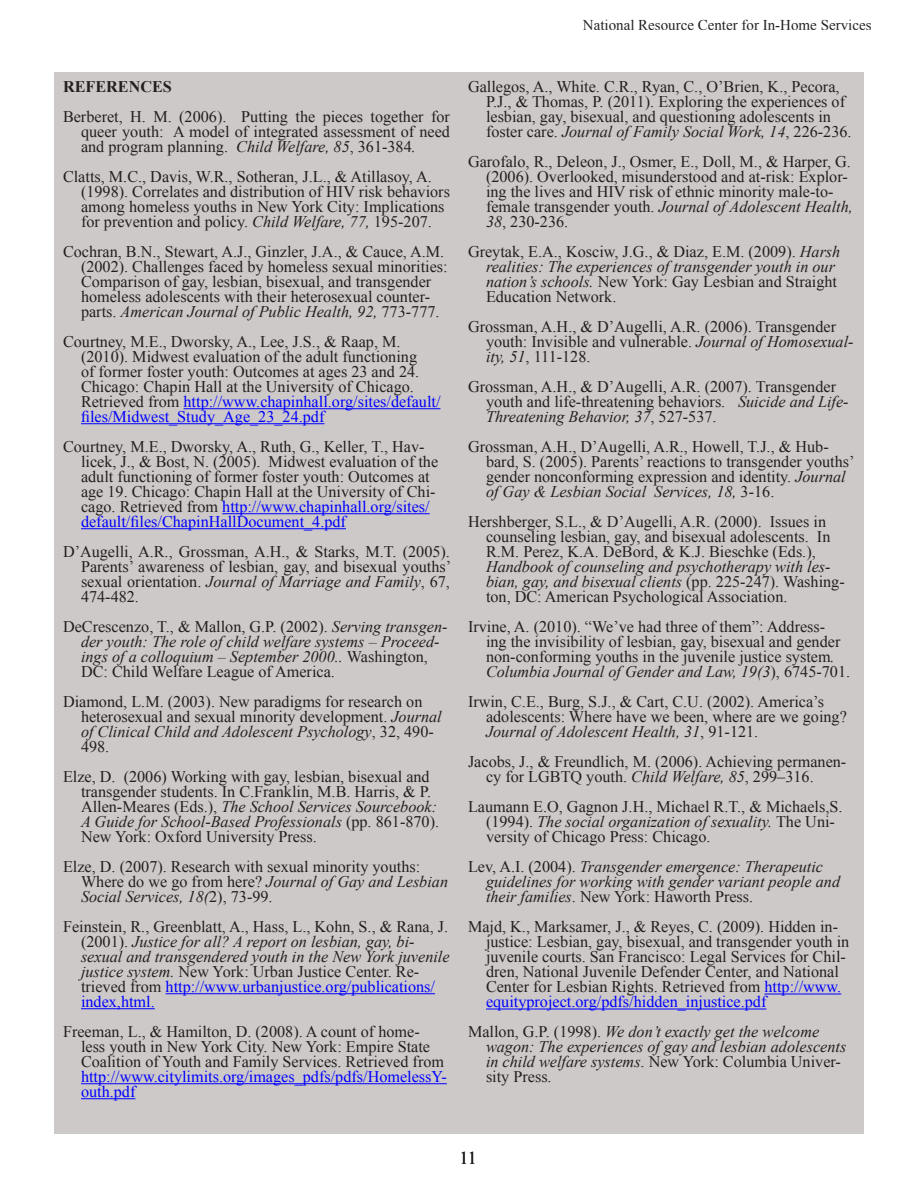
<style>
.page{position:relative;width:918px;height:1188px;background:#fff}
.page>*{position:absolute;margin:0;border:0;box-sizing:border-box;transform-origin:0 0}
.t1{font:18px "Times New Roman";color:#231f20}
.Body_Text{font:16.2px/15px "Times New Roman";color:#231f20}
.t2{font:italic 16.2px/15px "Times New Roman";color:#231f20}
.t3{font:700 16.2px "Times New Roman";color:#231f20}
.t4{font:15px "Times New Roman";color:#231f20}
.s1{font-style:italic}
.s2{color:#00f}
.s3{font-style:normal}
</style>
<div class="page">
<div style="left:54px;top:72px;width:810px;height:1062px;background:#cdc9c8"></div>
<hr style="left:184px;top:408px;width:256px;height:1px;background:#00f">
<hr style="left:81px;top:423px;width:243px;height:1px;background:#00f">
<hr style="left:222px;top:513px;width:208px;height:1px;background:#00f">
<hr style="left:81px;top:528px;width:265px;height:1px;background:#00f">
<hr style="left:166px;top:993px;width:269px;height:1px;background:#00f">
<hr style="left:81px;top:1008px;width:74px;height:1px;background:#00f">
<hr style="left:81px;top:1083px;width:366px;height:1px;background:#00f">
<hr style="left:81px;top:1098px;width:54px;height:1px;background:#00f">
<hr style="left:764px;top:994px;width:77px;height:1px;background:#00f">
<hr style="left:486px;top:1009px;width:280px;height:1px;background:#00f">
<p class="t4" style="left:583px;top:15px;width:290px">National Resource Center for In-Home Services</p>
<p class="t3" style="left:63px;top:75px;width:110px">REFERENCES</p>
<p class="Body_Text" style="left:81px;top:109px;width:371px;text-align:justify;text-indent:-18px">Berberet, H. M. (2006). Putting the pieces together for queer youth: A model of integrated assessment of need and program planning. <span class="s1">Child Welfare, 85</span>, 361-384<span class="s1">.</span></p>
<p class="Body_Text" style="left:81px;top:169px;width:370px;text-indent:-18px">Clatts, M.C., Davis, W.R., Sotheran, J.L., &amp; Atillasoy, A. (1998). Correlates and distribution of HIV risk behaviors among homeless youths in New York City: Implications for prevention and policy. <span class="s1">Child Welfare, 77,</span> 195-207.</p>
<p class="Body_Text" style="left:81px;top:244px;width:368px;text-indent:-18px">Cochran, B.N., Stewart, A.J., Ginzler, J.A., &amp; Cauce, A.M. (2002). Challenges faced by homeless sexual minorities:<br>Comparison of gay, lesbian, bisexual, and transgender homeless adolescents with their heterosexual counter&shy;parts. <span class="s1">American Journal of Public Health, 92,</span> 773-777.</p>
<p class="Body_Text" style="left:81px;top:334px;width:361px;text-indent:-18px">Courtney, M.E., Dworsky, A., Lee, J.S., &amp; Raap, M. (2010). Midwest evaluation of the adult functioning<br>of former foster youth: Outcomes at ages 23 and 24.<br>Chicago: Chapin Hall at the University of Chicago.<br>Retrieved from <span class="s2">http://www.chapinhall.org/sites/default/ files/Midwest_Study_Age_23_24.pdf</span></p>
<p class="Body_Text" style="left:81px;top:439px;width:359px;text-indent:-18px">Courtney, M.E., Dworsky, A., Ruth, G., Keller, T., Hav&shy;licek, J., &amp; Bost, N. (2005). Midwest evaluation of the adult functioning of former foster youth: Outcomes at age 19. Chicago: Chapin Hall at the University of Chi&shy;cago. Retrieved from <span class="s2">http://www.chapinhall.org/sites/ default/files/ChapinHallDocument_4.pdf</span></p>
<p class="Body_Text" style="left:81px;top:544px;width:372px;text-align:justify;text-indent:-18px">D’Augelli, A.R., Grossman, A.H., &amp; Starks, M.T. (2005).<br>Parents’ awareness of lesbian, gay, and bisexual youths’ sexual orientation. <span class="s1">Journal of Marriage and Family</span>, 67, 474-482.</p>
<p class="t2" style="left:81px;top:619px;width:368px;text-indent:-18px"><span class="s3">DeCrescenzo, T., &amp; Mallon, G.P. (2002).</span> Serving transgen&shy;der youth: The role of child welfare systems – Proceed&shy;ings of a colloquium – September 2000.. <span class="s3">Washington, DC: Child Welfare League of America.</span></p>
<p class="Body_Text" style="left:81px;top:694px;width:362px;text-indent:-18px">Diamond, L.M. (2003). New paradigms for research on heterosexual and sexual minority development. <span class="s1">Journal of Clinical Child and Adolescent Psychology</span>, 32, 490- 498.</p>
<p class="Body_Text" style="left:81px;top:769px;width:360px;text-indent:-18px">Elze, D. (2006) Working with gay, lesbian, bisexual and transgender students. In C.Franklin, M.B. Harris, &amp; P.<br>Allen-Meares (Eds.), <span class="s1">The School Services Sourcebook:<br>A Guide for School-Based Professionals</span> (pp. 861-870).<br>New York: Oxford University Press.</p>
<p class="Body_Text" style="left:81px;top:859px;width:369px;text-indent:-18px">Elze, D. (2007). Research with sexual minority youths:<br>Where do we go from here? <span class="s1">Journal of Gay and Lesbian<br>Social Services, 18(</span>2), 73-99.</p>
<p class="Body_Text" style="left:81px;top:919px;width:370px;text-indent:-18px">Feinstein, R., Greenblatt, A., Hass, L., Kohn, S., &amp; Rana, J. (2001). <span class="s1">Justice for all? A report on lesbian, gay, bi&shy;sexual and transgendered youth in the New York juvenile justice system.</span> New York: Urban Justice Center. Re&shy;trieved from <span class="s2">http://www.urbanjustice.org/publications/ index,html.</span></p>
<p class="Body_Text" style="left:81px;top:1024px;width:367px;text-indent:-18px">Freeman, L., &amp; Hamilton, D. (2008). A count of home&shy;less youth in New York City. New York: Empire State Coalition of Youth and Family Services. Retrieved from <span class="s2">http://www.citylimits.org/images_pdfs/pdfs/HomelessY&shy;outh.pdf</span></p>
<p class="Body_Text" style="left:486px;top:79px;width:367px;text-indent:-18px">Gallegos, A., White. C.R., Ryan, C., O’Brien, K., Pecora, P.J., &amp; Thomas, P. (2011). Exploring the experiences of lesbian, gay, bisexual, and questioning adolescents in foster care. <span class="s1">Journal of Family Social Work, 14</span>, 226-236.</p>
<p class="Body_Text" style="left:486px;top:154px;width:368px;text-indent:-18px">Garofalo, R., Deleon, J., Osmer, E., Doll, M., &amp; Harper, G. (2006). Overlooked, misunderstood and at-risk: Explor&shy;ing the lives and HIV risk of ethnic minority male-to&shy;female transgender youth. <span class="s1">Journal of Adolescent Health, 38</span>, 230-236.</p>
<p class="Body_Text" style="left:486px;top:244px;width:356px;text-indent:-18px">Greytak, E.A., Kosciw, J.G., &amp; Diaz, E.M. (2009). <span class="s1">Harsh realities: The experiences of transgender youth in our nation’s schools.</span> New York: Gay Lesbian and Straight Education Network.</p>
<p class="Body_Text" style="left:486px;top:319px;width:369px;text-indent:-18px">Grossman, A.H., &amp; D’Augelli, A.R. (2006). Transgender youth: Invisible and vulnerable. <span class="s1">Journal of Homosexual&shy;ity, 51</span>, 111-128.</p>
<p class="Body_Text" style="left:486px;top:379px;width:364px;text-indent:-18px">Grossman, A.H., &amp; D’Augelli, A.R. (2007). Transgender youth and life-threatening behaviors. <span class="s1">Suicide and Life-<br>Threatening Behavior, 37</span>, 527-537.</p>
<p class="Body_Text" style="left:486px;top:439px;width:370px;text-indent:-18px">Grossman, A.H., D’Augelli, A.R., Howell, T.J., &amp; Hub&shy;bard, S. (2005). Parents’ reactions to transgender youths’ gender nonconforming expression and identity. <span class="s1">Journal of Gay &amp; Lesbian Social Services, 18,</span> 3-16.</p>
<p class="Body_Text" style="left:486px;top:514px;width:360px;text-indent:-18px">Hershberger, S.L., &amp; D’Augelli, A.R. (2000). Issues in counseling lesbian, gay, and bisexual adolescents. In R.M. Perez, K.A. DeBord, &amp; K.J. Bieschke (Eds.), <span class="s1">Handbook of counseling and psychotherapy with les&shy;bian, gay, and bisexual clients</span> (pp. 225-247). Washing&shy;ton, DC: American Psychological Association.</p>
<p class="Body_Text" style="left:486px;top:619px;width:366px;text-indent:-18px">Irvine, A. (2010). “We’ve had three of them”: Address-<br>ing the invisibility of lesbian, gay, bisexual and gender non-conforming youths in the juvenile justice system<span class="s1">.<br>Columbia Journal of Gender and Law, 19(3</span>), 6745-701.</p>
<p class="Body_Text" style="left:486px;top:694px;width:362px;text-indent:-18px">Irwin, C.E., Burg, S.J., &amp; Cart, C.U. (2002). America’s adolescents: Where have we been, where are we going?<br><span class="s1">Journal of Adolescent Health, 31</span>, 91-121.</p>
<p class="Body_Text" style="left:486px;top:754px;width:362px;text-indent:-18px">Jacobs, J., &amp; Freundlich, M. (2006). Achieving permanen&shy;cy for LGBTQ youth. <span class="s1">Child Welfare, 85</span>, 299–316.</p>
<p class="Body_Text" style="left:486px;top:799px;width:358px;text-indent:-18px">Laumann E.O, Gagnon J.H., Michael R.T., &amp; Michaels,S. (1994). <span class="s1">The social organization of sexuality.</span> The Uni&shy;versity of Chicago Press: Chicago.</p>
<p class="t2" style="left:486px;top:859px;width:356px;text-indent:-18px"><span class="s3">Lev, A.I. (2004).</span> Transgender emergence: Therapeutic guidelines for working with gender variant people and their families<span class="s3">. New York: Haworth Press.</span></p>
<p class="Body_Text" style="left:486px;top:919px;width:365px;text-indent:-18px">Majd, K., Marksamer, J., &amp; Reyes, C. (2009). Hidden in&shy;justice: Lesbian, gay, bisexual, and transgender youth in juvenile courts. San Francisco: Legal Services for Chil&shy;dren, National Juvenile Defender Center, and National Center for Lesbian Rights. Retrieved from <span class="s2">http://www. equityproject.org/pdfs/hidden_injustice.pdf</span></p>
<p class="t2" style="left:486px;top:1024px;width:362px;text-indent:-18px"><span class="s3">Mallon, G.P. (1998).</span> We don’t exactly get the welcome wagon: The experiences of gay and lesbian adolescents in child welfare systems<span class="s3">. New York: Columbia Univer&shy;sity Press.</span></p>
<p class="t1" style="left:459px;top:1146px;width:19px">11</p>
</div>
